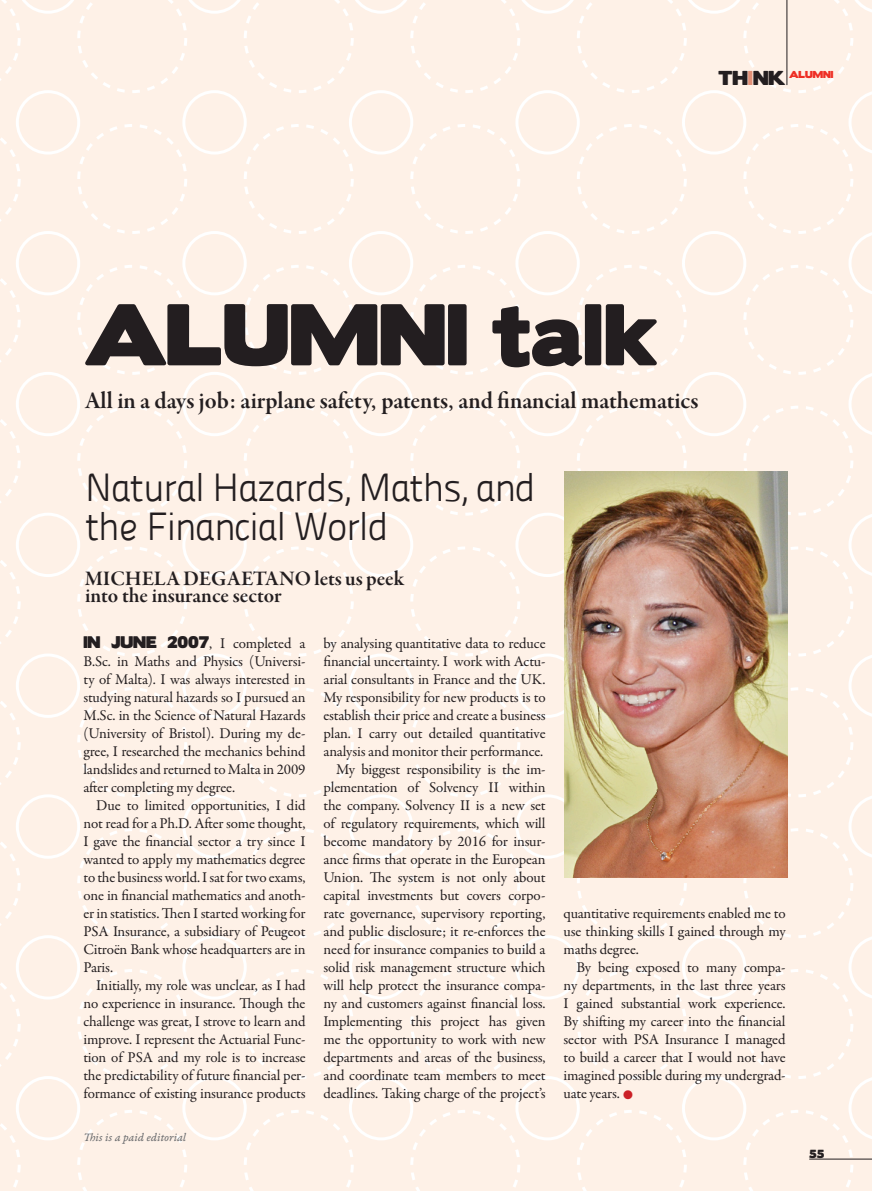
<style>
.page{position:relative;width:872px;height:1191px;background:#fef1e7}
.page>*{position:absolute;margin:0;border:0;box-sizing:border-box;transform-origin:0 0}
.t1{font:78px "Boris Black Bloxx";color:#231e20}
.t2{font:39px/39px "Panefresco 250 wt";letter-spacing:-.03em;color:#231e20}
.t3{font:24px "Garamond Premr Pro Smbd Subh";color:#231e20}
.t4{font:21px/16.5px "Garamond Premr Pro Smbd Subh";letter-spacing:.01em;color:#231e20}
.t5{font:18px "Boris Black Bloxx";color:#231e20}
.t6{font:15px/18px "Garamond Premr Pro";letter-spacing:-.01em;color:#231e20;text-align:justify}
.t7{font:12px "Garamond Premr Pro It Capt";color:#6d6e70}
.t8{font:10.5px "Boris Black Bloxx";color:#231e20}
.t9{font:9px "Boris Black Bloxx";color:#ee2e24}
.s1{color:#e08f76}
.s2{font-family:"Boris Black Bloxx"}
.s3{font-family:"Boris Black Bloxx";font-size:25.5px;color:#cb2026}
</style>
<div class="page">
<hr style="left:786px;top:0;width:1px;height:85px;background:#231e20">
<hr style="left:809px;top:1158px;width:63px;height:1px;background:#231e20">
<img style="left:565px;top:471px;width:222px;height:406px">
<p class="t5" style="left:718px;top:64px;width:69px">TH<span class="s1">I</span>NK</p>
<p class="t9" style="left:789px;top:68px;width:46px">ALUMNI</p>
<p class="t1" style="left:83px;top:276px;width:576px">ALUMNI talk</p>
<p class="t3" style="left:85px;top:386px;width:615px">All in a days job: airplane safety, patents, and financial mathematics</p>
<p class="t2" style="left:85px;top:466px;width:452px">Natural Hazards, Maths, and the Financial World</p>
<p class="t4" style="left:85px;top:571px;width:320px">MICHELA DEGAETANO lets us peek into the insurance sector</p>
<p class="t6" style="left:83px;top:635px;width:224px"><span class="s2">IN JUNE 2007</span>, I completed a B.Sc. in Maths and Physics (Universi&shy;ty of Malta). I was always interested in studying natural hazards so I pursued an M.Sc. in the Science of Natural Hazards (University of Bristol). During my de&shy;gree, I researched the mechanics behind landslides and returned to Malta in 2009 after completing my degree.</p>
<p class="t6" style="left:83px;top:797px;width:223px;text-indent:13px">Due to limited opportunities, I did not read for a Ph.D. After some thought, I gave the financial sector a try since I wanted to apply my mathematics degree to the business world. I sat for two exams, one in financial mathematics and anoth&shy;er in statistics. Then I started working for PSA Insurance, a subsidiary of Peugeot Citroën Bank whose headquarters are in Paris.</p>
<p class="t6" style="left:83px;top:977px;width:224px;text-indent:13px">Initially, my role was unclear, as I had no experience in insurance. Though the challenge was great, I strove to learn and improve. I represent the Actuarial Func&shy;tion of PSA and my role is to increase the predictability of future financial per&shy;formance of existing insurance products</p>
<p class="t7" style="left:83px;top:1130px;width:104px">This is a paid editorial</p>
<p class="t6" style="left:323px;top:635px;width:223px">by analysing quantitative data to reduce financial uncertainty. I work with Actu&shy;arial consultants in France and the UK.<br>My responsibility for new products is to establish their price and create a business plan. I carry out detailed quantitative analysis and monitor their performance.</p>
<p class="t6" style="left:323px;top:761px;width:224px;text-indent:13px">My biggest responsibility is the im&shy;plementation of Solvency II within the company. Solvency II is a new set of regulatory requirements, which will become mandatory by 2016 for insur&shy;ance firms that operate in the European Union. The system is not only about capital investments but covers corpo&shy;rate governance, supervisory reporting, and public disclosure; it re-enforces the need for insurance companies to build a solid risk management structure which will help protect the insurance compa&shy;ny and customers against financial loss.<br>Implementing this project has given me the opportunity to work with new departments and areas of the business, and coordinate team members to meet deadlines. Taking charge of the project’s</p>
<p class="t6" style="left:563px;top:905px;width:223px">quantitative requirements enabled me to use thinking skills I gained through my maths degree.</p>
<p class="t6" style="left:563px;top:959px;width:223px;text-indent:13px">By being exposed to many compa&shy;ny departments, in the last three years I gained substantial work experience.<br>By shifting my career into the financial sector with PSA Insurance I managed to build a career that I would not have imagined possible during my undergrad&shy;uate years. <span class="s3">•</span></p>
<p class="t8" style="left:809px;top:1145px;width:17px">55</p>
</div>
